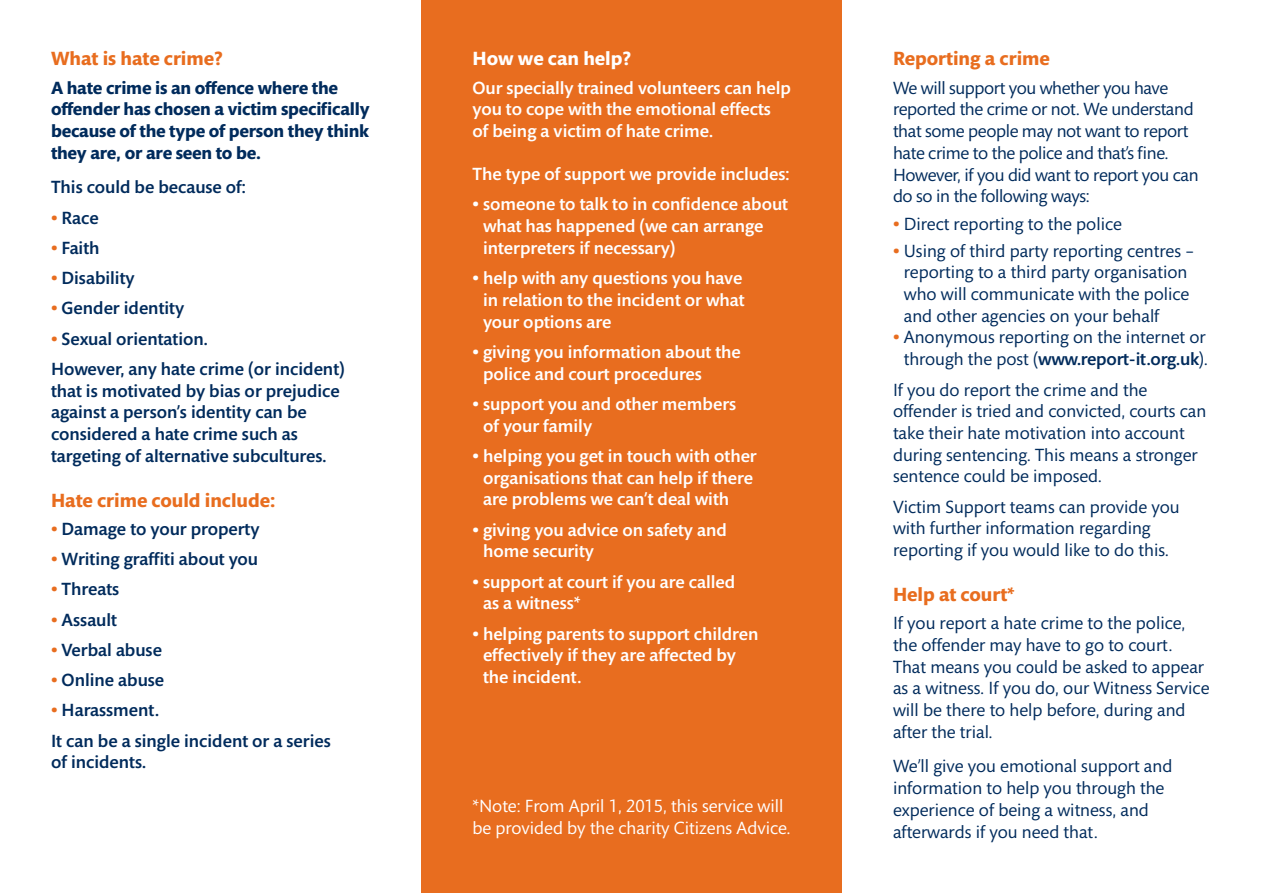
<style>
.page{position:relative;width:1263px;height:893px;background:#fff}
.page>*{position:absolute;margin:0;border:0;box-sizing:border-box;transform-origin:0 0}
.t1{font:700 19.5px "Mundo Sans";color:#e86d1f}
.t2{font:700 19.5px "Mundo Sans";color:#fff}
.t3{font:18px/21.8px "Mundo Sans";color:#002b5c}
.t4{font:500 18px/21.8px "Mundo Sans Std";color:#fff}
.t5{font:500 18px/21.8px "Mundo Sans Std";color:#002b5c}
.t6{font:18px/21.8px "Mundo Sans";letter-spacing:-.02em;color:#002b5c}
.t7{font:700 18px/21.8px "Mundo Sans";letter-spacing:-.01em;color:#002b5c}
.t8{font:18px/21.8px "Mundo Sans";color:#fff}
.s1{font-family:"Mundo Sans";font-weight:700;color:#e86d1f}
.s2{font-family:"Mundo Sans";font-weight:700}
.s3{font-weight:700;color:#e86d1f}
.s4{font-family:"Mundo Sans";font-weight:400}
</style>
<div class="page">
<div style="left:421px;top:0;width:421px;height:893px;background:#e86d1f"></div>
<p class="t1" style="left:51px;top:48px;width:173px">What is hate crime?</p>
<p class="t7" style="left:51px;top:77px;width:320px">A hate crime is an offence where the offender has chosen a victim specifically because of the type of person they think they are, or are seen to be.</p>
<p class="t5" style="left:51px;top:177px;width:196px">This could be because of:</p>
<p class="t5" style="left:51px;top:207px;width:49px"><span class="s1">•</span> Race</p>
<p class="t5" style="left:51px;top:237px;width:50px"><span class="s1">•</span> Faith</p>
<p class="t5" style="left:51px;top:268px;width:85px"><span class="s1">•</span> Disability</p>
<p class="t5" style="left:51px;top:298px;width:135px"><span class="s1">•</span> Gender identity</p>
<p class="t5" style="left:51px;top:324px;width:295px;line-height:30.3px"><span class="s1">•</span> Sexual orientation.<br>However, any hate crime (or incident)</p>
<p class="t5" style="left:51px;top:380px;width:290px">that is motivated by bias or prejudice against a person’s identity can be considered a hate crime such as targeting of alternative subcultures.</p>
<p class="t1" style="left:51px;top:489px;width:226px">Hate crime could include:</p>
<p class="t5" style="left:51px;top:518px;width:210px"><span class="s1">•</span> Damage to your property</p>
<p class="t5" style="left:51px;top:549px;width:209px"><span class="s1">•</span> Writing graffiti about you</p>
<p class="t5" style="left:51px;top:579px;width:70px"><span class="s1">•</span> Threats</p>
<p class="t5" style="left:51px;top:609px;width:67px"><span class="s1">•</span> Assault</p>
<p class="t5" style="left:51px;top:639px;width:112px"><span class="s1">•</span> Verbal abuse</p>
<p class="t5" style="left:51px;top:670px;width:115px"><span class="s1">•</span> Online abuse</p>
<p class="t5" style="left:51px;top:696px;width:281px;line-height:30.3px"><span class="s1">•</span> Harassment.<br>It can be a single incident or a series</p>
<p class="t5" style="left:51px;top:752px;width:97px">of incidents.</p>
<p class="t2" style="left:472px;top:48px;width:160px">How we can help?</p>
<p class="t4" style="left:472px;top:77px;width:320px">Our specially trained volunteers can help you to cope with the emotional effects of being a victim of hate crime.</p>
<p class="t4" style="left:472px;top:164px;width:319px">The type of support we provide includes:</p>
<p class="t4" style="left:483px;top:194px;width:306px;text-indent:-11px"><span class="s2">•</span> someone to talk to in confidence about what has happened (we can arrange interpreters if necessary)</p>
<p class="t4" style="left:483px;top:268px;width:263px;text-align:justify;text-indent:-11px"><span class="s2">•</span> help with any questions you have in relation to the incident or what your options are</p>
<p class="t4" style="left:483px;top:341px;width:259px;text-indent:-11px"><span class="s2">•</span> giving you information about the police and court procedures</p>
<p class="t4" style="left:483px;top:393px;width:255px;text-indent:-11px"><span class="s2">•</span> support you and other members of your family</p>
<p class="t4" style="left:483px;top:445px;width:275px;text-indent:-11px"><span class="s2">•</span> helping you get in touch with other organisations that can help if there are problems we can’t deal with</p>
<p class="t4" style="left:483px;top:519px;width:245px;text-indent:-11px"><span class="s2">•</span> giving you advice on safety and home security</p>
<p class="t4" style="left:483px;top:571px;width:254px;text-indent:-11px"><span class="s2">•</span> support at court if you are called as a witness*</p>
<p class="t4" style="left:483px;top:623px;width:277px;text-indent:-11px"><span class="s2">•</span> helping parents to support children effectively if they are affected by the incident.</p>
<p class="t8" style="left:472px;top:796px;width:320px">*Note: From April 1, 2015, this service will be provided by the charity Citizens Advice.</p>
<p class="t1" style="left:893px;top:48px;width:158px">Reporting a crime</p>
<p class="t6" style="left:893px;top:77px;width:307px">We will support you whether you have reported the crime or not. We understand that some people may not want to report hate crime to the police and that’s fine.<br>However, if you did want to report you can do so in the following ways:</p>
<p class="t3" style="left:893px;top:214px;width:230px"><span class="s3">•</span> Direct reporting to the police</p>
<p class="t3" style="left:904px;top:240px;width:292px;text-indent:-11px"><span class="s3">•</span> Using of third party reporting centres – reporting to a third party organisation who will communicate with the police and other agencies on your behalf</p>
<p class="t3" style="left:893px;top:327px;width:314px"><span class="s3">•</span> Anonymous reporting on the internet or</p>
<p class="t5" style="left:904px;top:349px;width:306px"><span class="s4">through the post (</span>www.report-it.org.uk<span class="s4">).</span></p>
<p class="t3" style="left:893px;top:379px;width:315px">If you do report the crime and the offender is tried and convicted, courts can take their hate motivation into account during sentencing. This means a stronger sentence could be imposed.</p>
<p class="t3" style="left:893px;top:496px;width:288px">Victim Support teams can provide you with further information regarding reporting if you would like to do this.</p>
<p class="t1" style="left:893px;top:584px;width:123px">Help at court*</p>
<p class="t3" style="left:893px;top:613px;width:318px">If you report a hate crime to the police, the offender may have to go to court.<br>That means you could be asked to appear as a witness. If you do, our Witness Service will be there to help before, during and after the trial.</p>
<p class="t3" style="left:893px;top:756px;width:281px">We’ll give you emotional support and information to help you through the experience of being a witness, and afterwards if you need that.</p>
</div>
